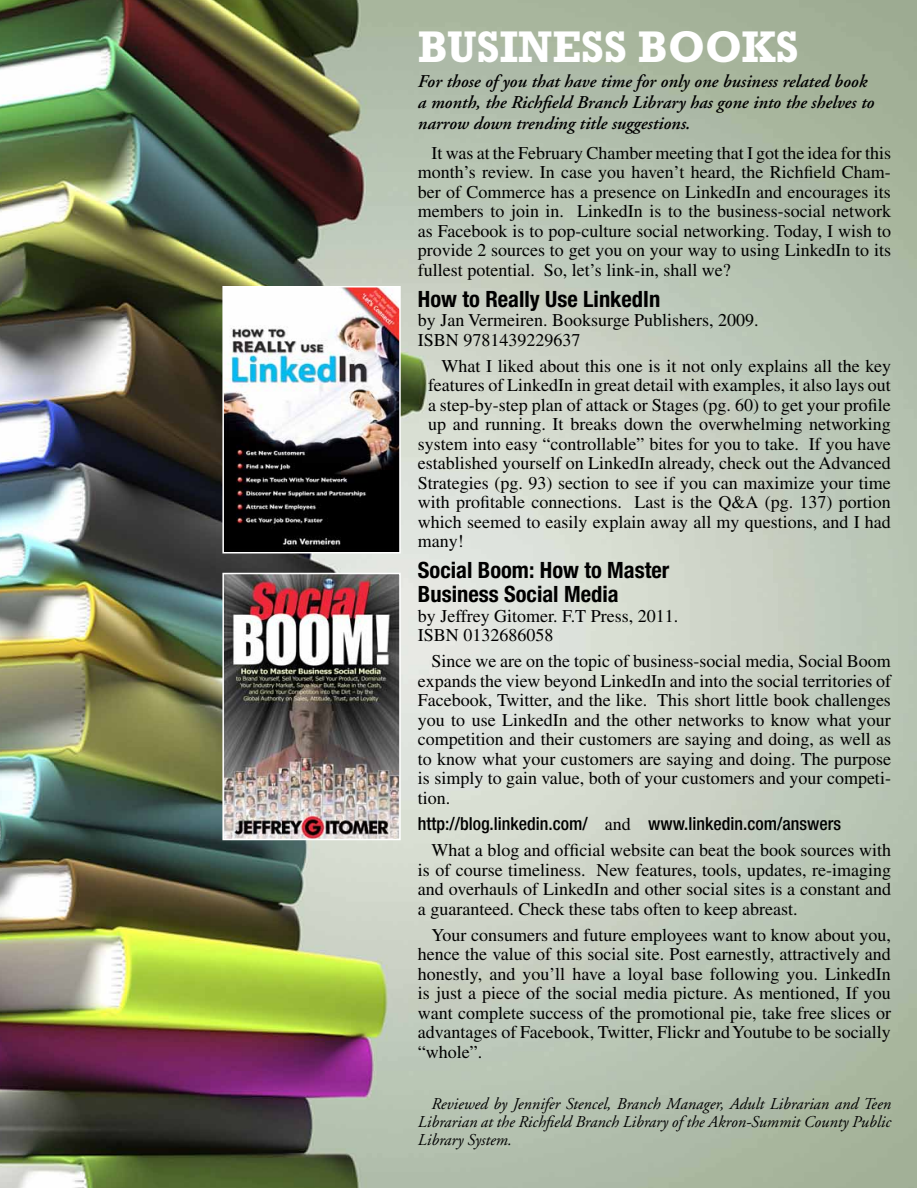
<style>
.page{position:relative;width:918px;height:1188px;background:#fff}
.page>*{position:absolute;margin:0;border:0;box-sizing:border-box;transform-origin:0 0}
.t1{font:700 45px "Rockwell";color:#fff;scale:.96 1}
.t2{font:700 condensed 22.5px/24px "Helvetica Neue";color:#000}
.t3{font:18px/19.5px "Times";color:#000;text-align:justify}
.t4{font:italic 600 18px/21px "Adobe Garamond";color:#000}
.t5{font:500 condensed 18px "Helvetica Neue";color:#000}
.t6{font:italic 16.5px/18px "Adobe Garamond";color:#000;text-align:justify}
.s1{font-family:"Times";font-weight:400;font-stretch:normal}
</style>
<div class="page">
<img style="left:0;top:0;width:917px;height:1188px">
<img style="left:225px;top:289px;width:173px;height:262px">
<div style="left:222px;top:286px;width:179px;height:268px;border:2px solid #fff"></div>
<img style="left:225px;top:576px;width:173px;height:261px">
<div style="left:222px;top:573px;width:179px;height:267px;border:2px solid #fff"></div>
<h1 class="t1" style="left:418px;top:20px;width:266px">BUSINESS BOO</h1>
<h1 class="t1" style="left:742px;top:20px;width:61px">KS</h1>
<p class="t4" style="left:418px;top:72px;width:458px">For those of you that have time for only one business related book a month, the Richfield Branch Library has gone into the shelves to narrow down trending title suggestions.</p>
<p class="t3" style="left:418px;top:143px;width:475px;text-indent:14px">It was at the February Chamber meeting that I got the idea for this month’s review. In case you haven’t heard, the Richfield Cham&shy;ber of Commerce has a presence on LinkedIn and encourages its members to join in. LinkedIn is to the business-social network as Facebook is to pop-culture social networking. Today, I wish to provide 2 sources to get you on your way to using LinkedIn to its fullest potential. So, let’s link-in, shall we?</p>
<p class="t2" style="left:418px;top:286px;width:244px">How to Really Use LinkedIn</p>
<p class="t3" style="left:418px;top:310px;width:342px">by Jan Vermeiren. Booksurge Publishers, 2009.<br>ISBN 9781439229637</p>
<p class="t3" style="left:442px;top:356px;width:451px">What I liked about this one is it not only explains all the key</p>
<p class="t3" style="left:428px;top:375px;width:464px">features of LinkedIn in great detail with examples, it also lays out</p>
<p class="t3" style="left:428px;top:395px;width:464px">a step-by-step plan of attack or Stages (pg. 60) to get your profile</p>
<p class="t3" style="left:428px;top:414px;width:464px">up and running. It breaks down the overwhelming networking</p>
<p class="t3" style="left:418px;top:434px;width:474px">system into easy “controllable” bites for you to take. If you have</p>
<p class="t3" style="left:418px;top:453px;width:475px">established yourself on LinkedIn already, check out the Advanced</p>
<p class="t3" style="left:418px;top:473px;width:475px">Strategies (pg. 93) section to see if you can maximize your time</p>
<p class="t3" style="left:418px;top:492px;width:474px">with profitable connections. Last is the Q&amp;A (pg. 137) portion</p>
<p class="t3" style="left:418px;top:512px;width:474px">which seemed to easily explain away all my questions, and I had</p>
<p class="t3" style="left:418px;top:531px;width:47px">many!</p>
<p class="t2" style="left:418px;top:558px;width:253px">Social Boom: How to Master<br>Business Social Media</p>
<p class="t3" style="left:418px;top:606px;width:262px">by Jeffrey Gitomer. F.T Press, 2011.<br>ISBN 0132686058</p>
<p class="t3" style="left:418px;top:651px;width:475px;text-indent:14px">Since we are on the topic of business-social media, Social Boom expands the view beyond LinkedIn and into the social territories of Facebook, Twitter, and the like. This short little book challenges you to use LinkedIn and the other networks to know what your competition and their customers are saying and doing, as well as to know what your customers are saying and doing. The purpose is simply to gain value, both of your customers and your competi&shy;tion.</p>
<p class="t5" style="left:418px;top:813px;width:425px">http://blog.linkedin.com/ <span class="s1">and</span> www.linkedin.com/answers</p>
<p class="t3" style="left:418px;top:840px;width:475px;text-indent:14px">What a blog and official website can beat the book sources with is of course timeliness. New features, tools, updates, re-imaging and overhauls of LinkedIn and other social sites is a constant and a guaranteed. Check these tabs often to keep abreast.</p>
<p class="t3" style="left:418px;top:925px;width:475px;text-indent:14px">Your consumers and future employees want to know about you, hence the value of this social site. Post earnestly, attractively and honestly, and you’ll have a loyal base following you. LinkedIn is just a piece of the social media picture. As mentioned, If you want complete success of the promotional pie, take free slices or advantages of Facebook, Twitter, Flickr and Youtube to be socially “whole”.</p>
<p class="t6" style="left:418px;top:1095px;width:475px;text-indent:13px">Reviewed by Jennifer Stencel, Branch Manager, Adult Librarian and Teen Librarian at the Richfield Branch Library of the Akron-Summit County Public Library System.</p>
</div>
